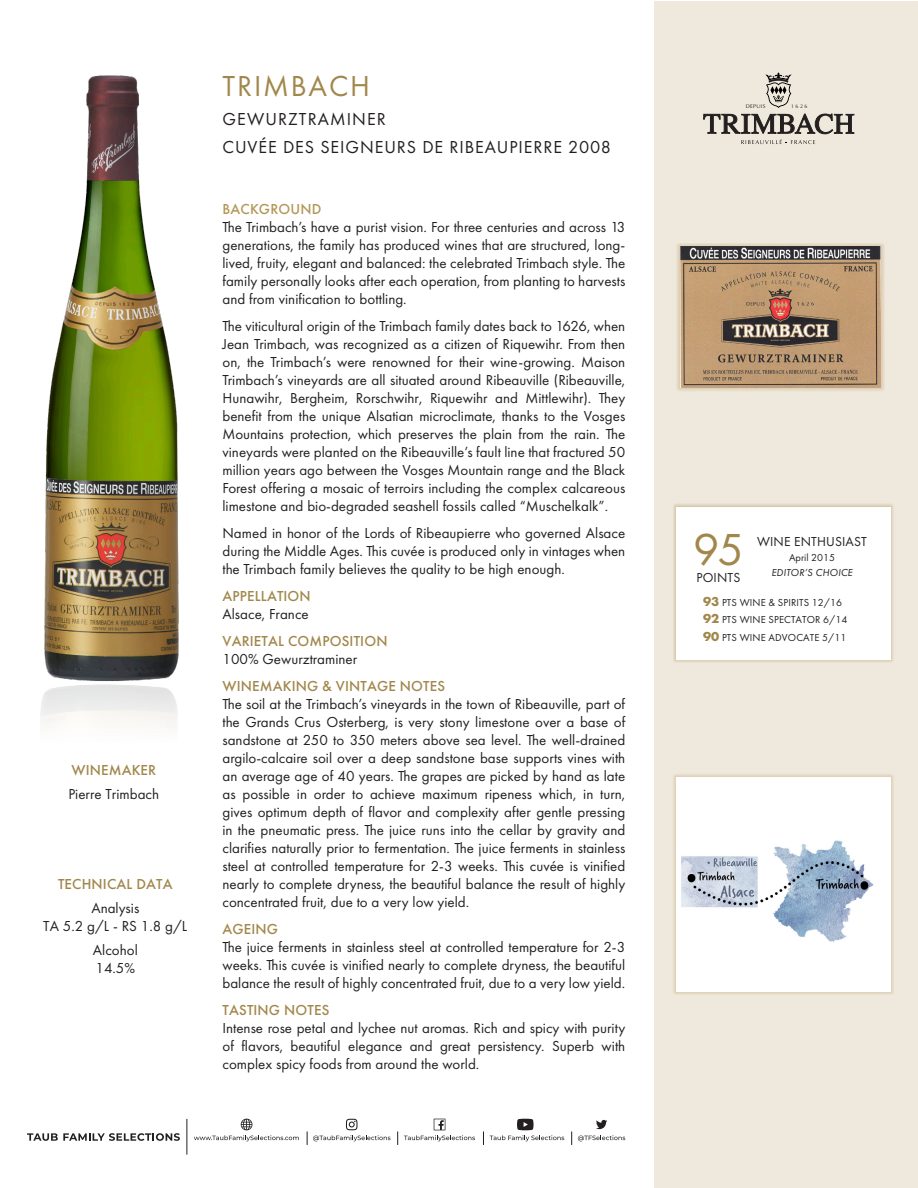
<style>
.page{position:relative;width:918px;height:1188px;background:#fff}
.page>*{position:absolute;margin:0;border:0;box-sizing:border-box;transform-origin:0 0}
.t1{font:46.5px "Futura PT";color:#a2874c}
.t2{font:30px "Futura PT";letter-spacing:.06em;color:#a2874c}
.t3{font:18px/28.5px "Futura PT";letter-spacing:.05em;color:#231f20}
.Para_Body{font:15px/18px "Futura PT";color:#231f20;text-align:justify}
.t4{font:500 15px "Futura PT";letter-spacing:.01em;color:#a2874c}
.t5{font:500 15px "Futura PT";letter-spacing:.01em;color:#b39758}
.t6{font:13.5px "Futura PT";letter-spacing:.01em;color:#231f20}
.t7{font:10.5px "Futura PT";letter-spacing:.01em;color:#231f20}
.t8{font:italic 10.5px "Futura PT";letter-spacing:.01em;color:#231f20}
.t9{font:5.25px "Optima";letter-spacing:.065em;color:#231f20}
.s1{font-weight:700;font-size:13.5px;color:#a2874c}
</style>
<div class="page">
<div style="left:654px;top:1px;width:264px;height:1186px;background:#efe8dc"></div>
<div style="left:673px;top:773px;width:221px;height:222px;background:#e3d8c3"></div>
<img style="left:676px;top:777px;width:215px;height:215px">
<div style="left:676px;top:243px;width:209px;height:149px;background:#b39758;opacity:.65"></div>
<img style="left:680px;top:247px;width:201px;height:140px">
<img style="left:44px;top:75px;width:135px;height:606px">
<svg style="left:765px;top:72px;width:27px;height:36px"></svg>
<svg style="left:703px;top:114px;width:151px;height:30px"></svg>
<div style="left:673px;top:503px;width:221px;height:160px;background:#ddd2bb"></div>
<div style="left:676px;top:507px;width:215px;height:153px;background:#fff"></div>
<svg style="left:571px;top:1132px;width:1px;height:13px"></svg>
<svg style="left:397px;top:1132px;width:1px;height:13px"></svg>
<svg style="left:307px;top:1119px;width:83px;height:26px"></svg>
<svg style="left:404px;top:1119px;width:71px;height:22px"></svg>
<svg style="left:483px;top:1132px;width:1px;height:13px"></svg>
<svg style="left:596px;top:1120px;width:11px;height:9px"></svg>
<svg style="left:578px;top:1135px;width:47px;height:6px"></svg>
<svg style="left:194px;top:1119px;width:105px;height:22px"></svg>
<hr style="left:186px;top:1119px;width:1px;height:36px;background:#231f20">
<svg style="left:27px;top:1133px;width:153px;height:8px"></svg>
<svg style="left:490px;top:1119px;width:74px;height:22px"></svg>
<p class="t4" style="left:71px;top:761px;width:86px">WINEMAKER</p>
<p class="Para_Body" style="left:68px;top:785px;width:92px">Pierre Trimbach</p>
<p class="t4" style="left:58px;top:875px;width:116px">TECHNICAL DATA</p>
<p class="Para_Body" style="left:43px;top:899px;width:146px;text-align:center">Analysis<br>TA 5.2 g/L - RS 1.8 g/L</p>
<p class="Para_Body" style="left:93px;top:941px;width:46px">Alcohol<br>14.5%</p>
<p class="t2" style="left:223px;top:68px;width:149px">TRIMBACH</p>
<p class="t3" style="left:223px;top:104px;width:390px">GEWURZTRAMINER<br>CUVÉE DES SEIGNEURS DE RIBEAUPIERRE 2008</p>
<p class="t5" style="left:223px;top:200px;width:100px">BACKGROUND</p>
<p class="Para_Body" style="left:222px;top:218px;width:404px">The Trimbach’s have a purist vision. For three centuries and across 13 generations, the family has produced wines that are structured, long&shy;lived, fruity, elegant and balanced: the celebrated Trimbach style. The family personally looks after each operation, from planting to harvests and from vinification to bottling.</p>
<p class="Para_Body" style="left:222px;top:317px;width:404px">The viticultural origin of the Trimbach family dates back to 1626, when Jean Trimbach, was recognized as a citizen of Riquewihr. From then on, the Trimbach’s were renowned for their wine-growing. Maison Trimbach’s vineyards are all situated around Ribeauville (Ribeauville, Hunawihr, Bergheim, Rorschwihr, Riquewihr and Mittlewihr). They benefit from the unique Alsatian microclimate, thanks to the Vosges Mountains protection, which preserves the plain from the rain. The vineyards were planted on the Ribeauville’s fault line that fractured 50 million years ago between the Vosges Mountain range and the Black Forest offering a mosaic of terroirs including the complex calcareous limestone and bio-degraded seashell fossils called “Muschelkalk”.</p>
<p class="Para_Body" style="left:222px;top:524px;width:404px">Named in honor of the Lords of Ribeaupierre who governed Alsace during the Middle Ages. This cuvée is produced only in vintages when the Trimbach family believes the quality to be high enough.</p>
<p class="t4" style="left:223px;top:587px;width:90px">APPELLATION</p>
<p class="Para_Body" style="left:222px;top:605px;width:88px">Alsace, France</p>
<p class="t4" style="left:223px;top:632px;width:167px">VARIETAL COMPOSITION</p>
<p class="Para_Body" style="left:222px;top:650px;width:136px">100% Gewurztraminer</p>
<p class="t4" style="left:223px;top:677px;width:224px">WINEMAKING &amp; VINTAGE NOTES</p>
<p class="Para_Body" style="left:222px;top:695px;width:404px">The soil at the Trimbach’s vineyards in the town of Ribeauville, part of the Grands Crus Osterberg, is very stony limestone over a base of sandstone at 250 to 350 meters above sea level. The well-drained argilo-calcaire soil over a deep sandstone base supports vines with an average age of 40 years. The grapes are picked by hand as late as possible in order to achieve maximum ripeness which, in turn, gives optimum depth of flavor and complexity after gentle pressing in the pneumatic press. The juice runs into the cellar by gravity and clarifies naturally prior to fermentation. The juice ferments in stainless steel at controlled temperature for 2-3 weeks. This cuvée is vinified nearly to complete dryness, the beautiful balance the result of highly concentrated fruit, due to a very low yield.</p>
<p class="t4" style="left:223px;top:920px;width:57px">AGEING</p>
<p class="Para_Body" style="left:222px;top:938px;width:404px">The juice ferments in stainless steel at controlled temperature for 2-3 weeks. This cuvée is vinified nearly to complete dryness, the beautiful balance the result of highly concentrated fruit, due to a very low yield.</p>
<p class="t4" style="left:223px;top:1001px;width:108px">TASTING NOTES</p>
<p class="Para_Body" style="left:222px;top:1019px;width:404px">Intense rose petal and lychee nut aromas. Rich and spicy with purity of flavors, beautiful elegance and great persistency. Superb with complex spicy foods from around the world.</p>
<p class="t9" style="left:746px;top:102px;width:21px">DEPUIS</p>
<p class="t9" style="left:791px;top:102px;width:18px">1626</p>
<p class="t1" style="left:693px;top:522px;width:52px">95</p>
<p class="t6" style="left:697px;top:569px;width:45px">POINTS</p>
<p class="t6" style="left:757px;top:533px;width:112px">WINE ENTHUSIAST</p>
<p class="t7" style="left:789px;top:551px;width:48px">April 2015</p>
<p class="t8" style="left:771px;top:567px;width:83px">EDITOR’S CHOICE</p>
<p class="t7" style="left:703px;top:596px;width:140px"><span class="s1">93</span> PTS WINE &amp; SPIRITS 12/16</p>
<p class="t7" style="left:703px;top:613px;width:146px"><span class="s1">92</span> PTS WINE SPECTATOR 6/14</p>
<p class="t7" style="left:703px;top:631px;width:145px"><span class="s1">90</span> PTS WINE ADVOCATE 5/11</p>
</div>
